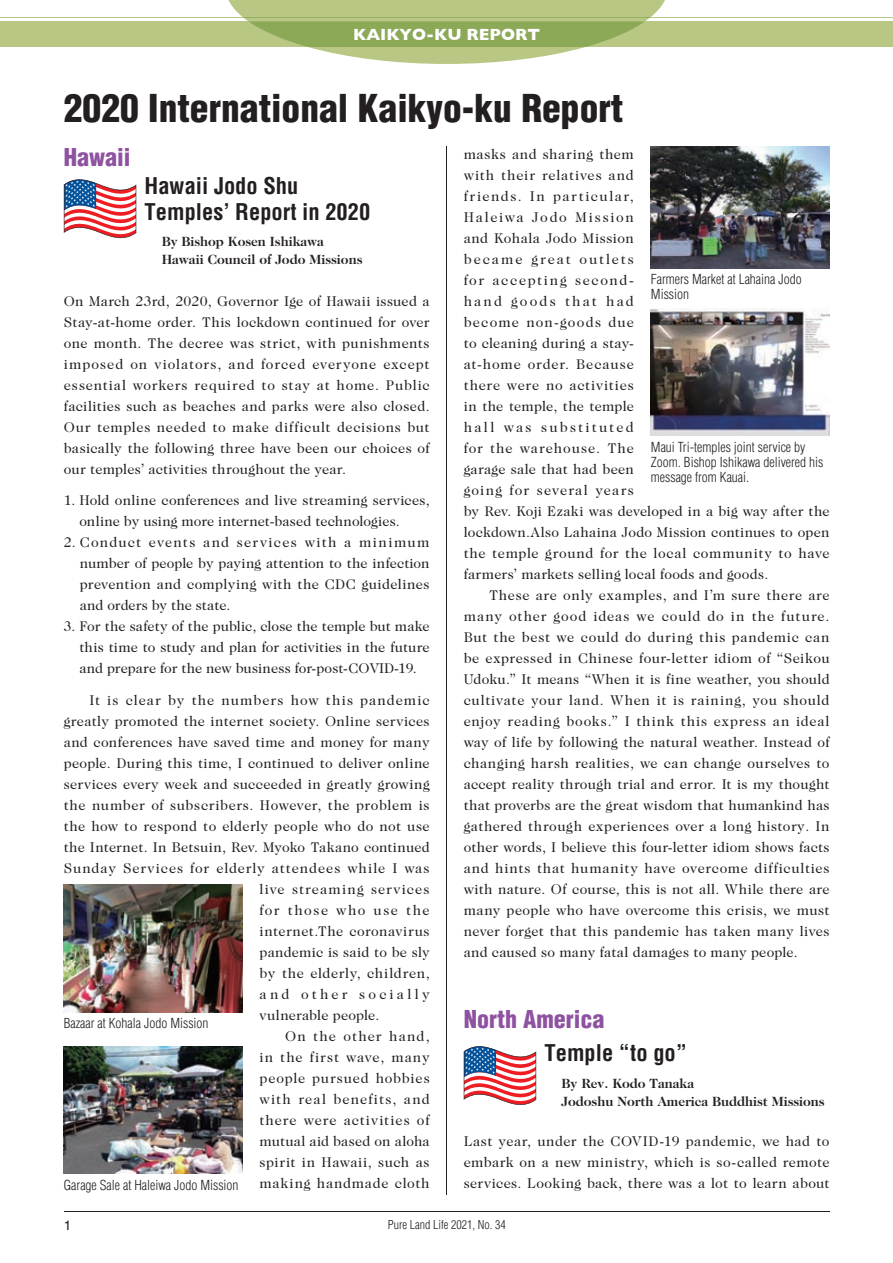
<style>
.page{position:relative;width:893px;height:1263px;background:#fff}
.page>*{position:absolute;margin:0;border:0;box-sizing:border-box;transform-origin:0 0}
.t1{font:900 condensed 37.5px "Helvetica";color:#231f20}
.t2{font:900 condensed 24px "Helvetica";color:#8e52a1}
.t3{font:700 condensed 22.5px/25.5px "Helvetica";color:#231f20}
.t4{font:700 16.5px "Gill Sans";color:#fff}
.t5{font:14.25px/21px "Caslon Two Twenty Four";letter-spacing:.03em;color:#231f20;text-align:justify}
.t6{font:14.25px/21px "Caslon Two Twenty Four";letter-spacing:.01em;color:#231f20}
.t7{font:14.25px "Caslon Two Twenty Four";letter-spacing:.06em;color:#231f20}
.t8{font:14.25px "Caslon Two Twenty Four";letter-spacing:.08em;color:#231f20}
.t9{font:14.25px "Caslon Two Twenty Four";letter-spacing:.065em;color:#231f20}
.t10{font:14.25px "Caslon Two Twenty Four";letter-spacing:.07em;color:#231f20}
.t11{font:14.25px "Caslon Two Twenty Four";letter-spacing:.055em;color:#231f20}
.t12{font:14.25px "Caslon Two Twenty Four";letter-spacing:.1em;color:#231f20}
.t13{font:14.25px "Caslon Two Twenty Four";letter-spacing:.22em;color:#231f20}
.t14{font:14.25px "Caslon Two Twenty Four";letter-spacing:.075em;color:#231f20}
.t15{font:300 condensed 13.5px/15px "Helvetica";color:#231f20}
.t16{font:700 13.5px/18px "Caslon Two Twenty Four";color:#231f20}
.t17{font:13.5px "Helvetica";color:#231f20}
.t18{font:300 condensed 12px "Helvetica";color:#231f20}
</style>
<div class="page">
<hr style="left:64px;top:1212px;width:765px;height:1px;background:#231f20">
<div style="left:463px;top:1046px;width:79px;height:59px;background:linear-gradient(to bottom,#fff,#fff)"></div>
<svg style="left:463px;top:1046px;width:73px;height:59px"></svg>
<hr style="left:446px;top:147px;width:1px;height:1048px;background:#231f20">
<svg style="left:136px;top:184px;width:1px;height:49px"></svg>
<svg style="left:64px;top:179px;width:72px;height:60px"></svg>
<img style="left:64px;top:1046px;width:178px;height:128px">
<img style="left:651px;top:308px;width:178px;height:128px">
<img style="left:651px;top:147px;width:178px;height:121px">
<img style="left:64px;top:885px;width:178px;height:127px">
<div style="left:0;top:21px;width:892px;height:26px;background:#b8c783"></div>
<hr style="left:0;top:17px;width:892px;height:1px;background:#b8c783">
<svg style="left:228px;top:0;width:437px;height:64px"></svg>
<p class="t4" style="left:353px;top:25px;width:188px">KAIKYO-KU REPORT</p>
<h1 class="t1" style="left:64px;top:94px;width:561px">2020 International Kaikyo-ku Report</h1>
<h2 class="t2" style="left:64px;top:148px;width:68px">Hawaii</h2>
<h3 class="t3" style="left:145px;top:174px;width:227px">Hawaii Jodo Shu<br>Temples’ Report in 2020</h3>
<p class="t16" style="left:162px;top:233px;width:202px">By Bishop Kosen Ishikawa<br>Hawaii Council of Jodo Missions</p>
<p class="t5" style="left:64px;top:291px;width:367px">On March 23rd, 2020, Governor Ige of Hawaii issued a Stay-at-home order. This lockdown continued for over one month. The decree was strict, with punishments imposed on violators, and forced everyone except essential workers required to stay at home. Public facilities such as beaches and parks were also closed.<br>Our temples needed to make difficult decisions but basically the following three have been our choices of our temples’ activities throughout the year.</p>
<p class="t6" style="left:79px;top:491px;width:352px;text-indent:-16px">1. Hold online conferences and live streaming services, online by using more internet-based technologies.</p>
<p class="t5" style="left:80px;top:533px;width:351px;text-indent:-16px">2. Conduct events and services with a minimum number of people by paying attention to the infection prevention and complying with the CDC guidelines and orders by the state.</p>
<p class="t5" style="left:79px;top:617px;width:352px;text-indent:-16px">3. For the safety of the public, close the temple but make this time to study and plan for activities in the future and prepare for the new business for-post-COVID-19.</p>
<p class="t10" style="left:89px;top:693px;width:342px">It is clear by the numbers how this pandemic</p>
<p class="t5" style="left:64px;top:711px;width:367px">greatly promoted the internet society. Online services</p>
<p class="t6" style="left:64px;top:732px;width:367px">and conferences have saved time and money for many</p>
<p class="t5" style="left:64px;top:753px;width:367px">people. During this time, I continued to deliver online</p>
<p class="t5" style="left:64px;top:774px;width:367px">services every week and succeeded in greatly growing</p>
<p class="t5" style="left:64px;top:795px;width:367px">the number of subscribers. However, the problem is</p>
<p class="t5" style="left:64px;top:816px;width:367px">the how to respond to elderly people who do not use</p>
<p class="t6" style="left:64px;top:837px;width:367px">the Internet. In Betsuin, Rev. Myoko Takano continued</p>
<p class="t7" style="left:64px;top:861px;width:367px">Sunday Services for elderly attendees while I was</p>
<p class="t8" style="left:259px;top:882px;width:172px">live streaming services</p>
<p class="t12" style="left:259px;top:903px;width:172px">for those who use the</p>
<p class="t5" style="left:259px;top:921px;width:172px">internet.The coronavirus</p>
<p class="t5" style="left:259px;top:942px;width:172px">pandemic is said to be sly</p>
<p class="t5" style="left:259px;top:963px;width:172px">by the elderly, children,</p>
<p class="t13" style="left:259px;top:987px;width:172px">and other socially</p>
<p class="t6" style="left:259px;top:1005px;width:121px">vulnerable people.</p>
<p class="t14" style="left:285px;top:1029px;width:146px">On the other hand,</p>
<p class="t9" style="left:259px;top:1050px;width:172px">in the first wave, many</p>
<p class="t11" style="left:259px;top:1071px;width:172px">people pursued hobbies</p>
<p class="t8" style="left:259px;top:1092px;width:172px">with real benefits, and</p>
<p class="t9" style="left:259px;top:1113px;width:172px">there were activities of</p>
<p class="t6" style="left:259px;top:1131px;width:172px">mutual aid based on aloha</p>
<p class="t5" style="left:259px;top:1152px;width:172px">spirit in Hawaii, such as</p>
<p class="t5" style="left:259px;top:1173px;width:172px">making handmade cloth</p>
<p class="t15" style="left:64px;top:1017px;width:146px">Bazaar at Kohala Jodo Mission</p>
<p class="t15" style="left:64px;top:1178px;width:176px">Garage Sale at Haleiwa Jodo Mission</p>
<p class="t5" style="left:463px;top:144px;width:367px;text-align:left">masks and sharing them<br>with their relatives and<br>friends. In particular,<br>Haleiwa Jodo Mission<br>and Kohala Jodo Mission<br>became great outlets<br>for accepting second-<br>hand goods that had<br>become non-goods due<br>to cleaning during a stay-<br>at-home order. Because<br>there were no activities<br>in the temple, the temple<br>hall was substituted<br>for the warehouse. The<br>garage sale that had been<br>going for several years<br>by Rev. Koji Ezaki was developed in a big way after the lockdown.Also Lahaina Jodo Mission continues to open the temple ground for the local community to have farmers’ markets selling local foods and goods.</p>
<p class="t5" style="left:463px;top:585px;width:367px;text-indent:26px">These are only examples, and I’m sure there are many other good ideas we could do in the future.<br>But the best we could do during this pandemic can be expressed in Chinese four-letter idiom of “Seikou Udoku.” It means “When it is fine weather, you should cultivate your land. When it is raining, you should enjoy reading books.” I think this express an ideal way of life by following the natural weather. Instead of changing harsh realities, we can change ourselves to accept reality through trial and error. It is my thought that proverbs are the great wisdom that humankind has gathered through experiences over a long history. In other words, I believe this four-letter idiom shows facts and hints that humanity have overcome difficulties with nature. Of course, this is not all. While there are many people who have overcome this crisis, we must never forget that this pandemic has taken many lives and caused so many fatal damages to many people.</p>
<p class="t15" style="left:651px;top:273px;width:152px">Farmers Market at Lahaina Jodo<br>Mission</p>
<p class="t15" style="left:651px;top:441px;width:174px">Maui Tri-temples joint service by<br>Zoom. Bishop Ishikawa delivered his message from Kauai.</p>
<h2 class="t2" style="left:463px;top:1010px;width:142px">North America</h2>
<h3 class="t3" style="left:544px;top:1041px;width:144px">Temple “to go”</h3>
<p class="t16" style="left:561px;top:1074px;width:265px">By Rev. Kodo Tanaka<br>Jodoshu North America Buddhist Missions</p>
<p class="t5" style="left:463px;top:1131px;width:367px">Last year, under the COVID-19 pandemic, we had to embark on a new ministry, which is so-called remote services. Looking back, there was a lot to learn about</p>
<p class="t17" style="left:64px;top:1220px;width:9px">1</p>
<p class="t18" style="left:387px;top:1219px;width:119px">Pure Land Life 2021, No. 34</p>
</div>
